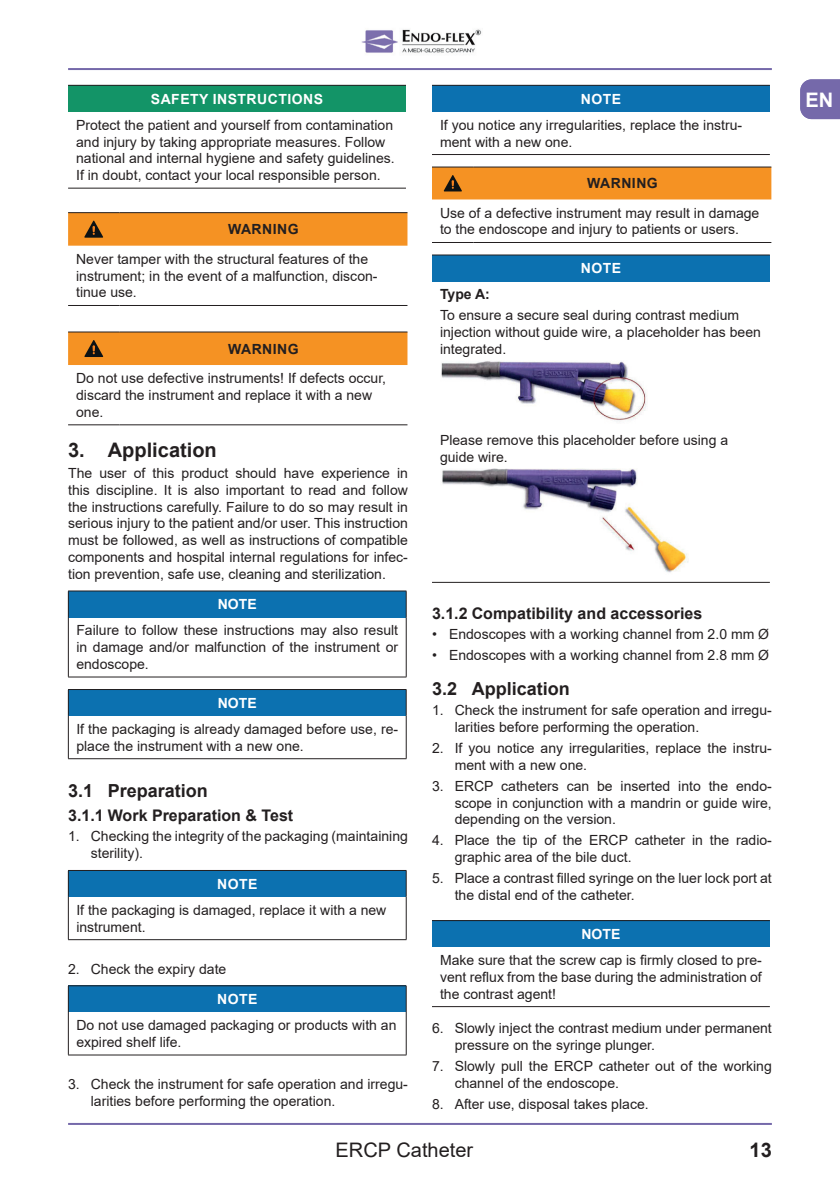
<style>
.page{position:relative;width:840px;height:1191px;background:#fff}
.page>*{position:absolute;margin:0;border:0;box-sizing:border-box;transform-origin:0 0}
.t1{font:700 20px "Arial";color:#231f20}
.t2{font:20px "Arial";color:#231f20}
.t3{font:700 20px "Arial";color:#fff}
.t4{font:700 18px "Arial";color:#231f20}
.t5{font:700 16px "Arial";color:#231f20}
.t6{font:14px/16.8px "Arial";color:#231f20}
.t7{font:700 14px "Arial";letter-spacing:.035em;color:#fff}
.t8{font:700 14px "Arial";letter-spacing:.035em;color:#231f20}
</style>
<div class="page">
<hr style="left:68px;top:1123px;width:703px;height:2px;background:#7569aa">
<hr style="left:68px;top:68px;width:703px;height:2px;background:#7569aa">
<img style="left:361px;top:29px;width:121px;height:24px">
<svg style="left:800px;top:79px;width:39px;height:40px;background:#7a6fad"></svg>
<div style="left:68px;top:85px;width:338px;height:26px;background:#139467"></div>
<hr style="left:68px;top:85px;width:338px;height:1px;background:#231f20">
<hr style="left:68px;top:188px;width:338px;height:1px;background:#231f20">
<hr style="left:68px;top:305px;width:51px;height:1px;background:#231f20">
<hr style="left:119px;top:305px;width:288px;height:1px;background:#231f20">
<hr style="left:68px;top:212px;width:51px;height:1px;background:#231f20">
<hr style="left:119px;top:212px;width:288px;height:1px;background:#231f20">
<svg style="left:68px;top:213px;width:339px;height:33px;background:#f09024"></svg>
<hr style="left:68px;top:424px;width:51px;height:1px;background:#231f20">
<hr style="left:119px;top:424px;width:288px;height:1px;background:#231f20">
<div style="left:68px;top:332px;width:339px;height:33px;background:#f59223"></div>
<div style="left:68px;top:591px;width:338px;height:26px;background:#0c71b0"></div>
<hr style="left:68px;top:590px;width:338px;height:1px;background:#231f20">
<svg style="left:68px;top:591px;width:1px;height:26px"></svg>
<svg style="left:405px;top:591px;width:1px;height:26px"></svg>
<hr style="left:68px;top:617px;width:1px;height:60px;background:#231f20">
<hr style="left:405px;top:617px;width:1px;height:60px;background:#231f20">
<hr style="left:68px;top:676px;width:338px;height:1px;background:#231f20">
<div style="left:68px;top:689px;width:338px;height:26px;background:#0c71b0"></div>
<hr style="left:68px;top:689px;width:338px;height:1px;background:#231f20">
<svg style="left:68px;top:690px;width:1px;height:25px"></svg>
<svg style="left:405px;top:690px;width:1px;height:25px"></svg>
<hr style="left:68px;top:715px;width:1px;height:43px;background:#231f20">
<hr style="left:405px;top:715px;width:1px;height:43px;background:#231f20">
<hr style="left:68px;top:758px;width:338px;height:1px;background:#231f20">
<div style="left:68px;top:870px;width:338px;height:26px;background:#0c71b0"></div>
<hr style="left:68px;top:870px;width:338px;height:1px;background:#231f20">
<svg style="left:68px;top:870px;width:1px;height:26px"></svg>
<svg style="left:405px;top:871px;width:1px;height:25px"></svg>
<hr style="left:68px;top:896px;width:1px;height:43px;background:#231f20">
<hr style="left:405px;top:896px;width:1px;height:43px;background:#231f20">
<hr style="left:68px;top:939px;width:338px;height:1px;background:#231f20">
<div style="left:68px;top:985px;width:338px;height:27px;background:#0c71b0"></div>
<hr style="left:68px;top:985px;width:338px;height:1px;background:#231f20">
<svg style="left:68px;top:986px;width:1px;height:26px"></svg>
<svg style="left:405px;top:986px;width:1px;height:26px"></svg>
<hr style="left:68px;top:1012px;width:1px;height:42px;background:#231f20">
<hr style="left:405px;top:1012px;width:1px;height:42px;background:#231f20">
<hr style="left:68px;top:1054px;width:338px;height:1px;background:#231f20">
<div style="left:432px;top:85px;width:337px;height:26px;background:#0c71b0"></div>
<hr style="left:432px;top:85px;width:337px;height:1px;background:#231f20">
<hr style="left:432px;top:154px;width:337px;height:1px;background:#231f20">
<hr style="left:432px;top:242px;width:41px;height:1px;background:#231f20">
<hr style="left:473px;top:242px;width:298px;height:1px;background:#231f20">
<div style="left:432px;top:167px;width:339px;height:32px;background:#f59223"></div>
<div style="left:432px;top:255px;width:337px;height:26px;background:#0c71b0"></div>
<hr style="left:432px;top:255px;width:337px;height:1px;background:#231f20">
<hr style="left:432px;top:582px;width:337px;height:1px;background:#231f20">
<img style="left:441px;top:361px;width:206px;height:60px">
<img style="left:442px;top:468px;width:246px;height:105px">
<div style="left:432px;top:920px;width:337px;height:26px;background:#0c71b0"></div>
<hr style="left:432px;top:920px;width:337px;height:1px;background:#231f20">
<hr style="left:432px;top:1006px;width:337px;height:1px;background:#231f20">
<p class="t7" style="left:151px;top:89px;width:174px">SAFETY INSTRUCTIONS</p>
<h1 class="t3" style="left:804px;top:85px;width:29px">EN</h1>
<p class="t6" style="left:76px;top:116px;width:320px">Protect the patient and yourself from contamination and injury by taking appropriate measures. Follow national and internal hygiene and safety guidelines.<br>If in doubt, contact your local responsible person.</p>
<p class="t7" style="left:580px;top:89px;width:42px">NOTE</p>
<p class="t6" style="left:440px;top:116px;width:303px">If you notice any irregularities, replace the instru&shy;ment with a new one.</p>
<p class="t8" style="left:587px;top:174px;width:72px">WARNING</p>
<p class="t6" style="left:440px;top:204px;width:321px">Use of a defective instrument may result in damage to the endoscope and injury to patients or users.</p>
<p class="t7" style="left:580px;top:258px;width:42px">NOTE</p>
<p class="t8" style="left:440px;top:285px;width:51px">Type A:</p>
<p class="t6" style="left:440px;top:307px;width:322px">To ensure a secure seal during contrast medium injection without guide wire, a placeholder has been integrated.</p>
<p class="t8" style="left:228px;top:219px;width:72px">WARNING</p>
<p class="t6" style="left:76px;top:250px;width:303px">Never tamper with the structural features of the instrument; in the event of a malfunction, discon&shy;tinue use.</p>
<p class="t8" style="left:228px;top:339px;width:72px">WARNING</p>
<p class="t6" style="left:76px;top:370px;width:311px">Do not use defective instruments! If defects occur, discard the instrument and replace it with a new one.</p>
<h1 class="t1" style="left:68px;top:436px;width:150px">3. Application</h1>
<p class="t6" style="left:68px;top:464px;width:341px;text-align:justify">The user of this product should have experience in this discipline. It is also important to read and follow the instructions carefully. Failure to do so may result in serious injury to the patient and/or user. This instruction must be followed, as well as instructions of compatible components and hospital internal regulations for infec&shy;tion prevention, safe use, cleaning and sterilization.</p>
<p class="t7" style="left:218px;top:594px;width:40px">NOTE</p>
<p class="t6" style="left:76px;top:622px;width:323px;text-align:justify">Failure to follow these instructions may also result in damage and/or malfunction of the instrument or endoscope.</p>
<p class="t7" style="left:218px;top:693px;width:40px">NOTE</p>
<p class="t6" style="left:76px;top:720px;width:323px">If the packaging is already damaged before use, re&shy;place the instrument with a new one.</p>
<p class="t4" style="left:68px;top:778px;width:141px">3.1 Preparation</p>
<p class="t5" style="left:68px;top:803px;width:226px">3.1.1 Work Preparation &amp; Test</p>
<p class="t6" style="left:91px;top:828px;width:318px;text-indent:-23px">1. Checking the integrity of the packaging (maintaining sterility).</p>
<p class="t7" style="left:217px;top:874px;width:42px">NOTE</p>
<p class="t6" style="left:76px;top:901px;width:311px">If the packaging is damaged, replace it with a new instrument.</p>
<p class="t6" style="left:68px;top:960px;width:160px">2. Check the expiry date</p>
<p class="t7" style="left:217px;top:989px;width:42px">NOTE</p>
<p class="t6" style="left:76px;top:1016px;width:321px">Do not use damaged packaging or products with an expired shelf life.</p>
<p class="t6" style="left:91px;top:1075px;width:318px;text-indent:-23px">3. Check the instrument for safe operation and irregu&shy;larities before performing the operation.</p>
<p class="t6" style="left:440px;top:431px;width:289px">Please remove this placeholder before using a guide wire.</p>
<p class="t5" style="left:432px;top:602px;width:271px">3.1.2 Compatibility and accessories</p>
<p class="t6" style="left:432px;top:626px;width:338px">• Endoscopes with a working channel from 2.0 mm Ø</p>
<p class="t6" style="left:432px;top:647px;width:338px">• Endoscopes with a working channel from 2.8 mm Ø</p>
<p class="t4" style="left:432px;top:675px;width:139px">3.2 Application</p>
<p class="t6" style="left:454px;top:702px;width:318px;text-indent:-23px">1. Check the instrument for safe operation and irregu&shy;larities before performing the operation.</p>
<p class="t6" style="left:454px;top:739px;width:318px;text-indent:-23px">2. If you notice any irregularities, replace the instru&shy;ment with a new one.</p>
<p class="t6" style="left:454px;top:777px;width:318px;text-align:justify;text-indent:-23px">3. ERCP catheters can be inserted into the endo&shy;scope in conjunction with a mandrin or guide wire, depending on the version.</p>
<p class="t6" style="left:454px;top:831px;width:318px;text-indent:-23px">4. Place the tip of the ERCP catheter in the radio&shy;graphic area of the bile duct.</p>
<p class="t6" style="left:454px;top:869px;width:318px;text-indent:-23px">5. Place a contrast filled syringe on the luer lock port at the distal end of the catheter.</p>
<p class="t7" style="left:581px;top:924px;width:40px">NOTE</p>
<p class="t6" style="left:440px;top:951px;width:323px;text-align:justify">Make sure that the screw cap is firmly closed to pre&shy;vent reflux from the base during the administration of the contrast agent!</p>
<p class="t6" style="left:454px;top:1019px;width:318px;text-indent:-23px">6. Slowly inject the contrast medium under permanent pressure on the syringe plunger.</p>
<p class="t6" style="left:454px;top:1057px;width:318px;text-indent:-23px">7. Slowly pull the ERCP catheter out of the working channel of the endoscope.</p>
<p class="t6" style="left:432px;top:1095px;width:218px">8. After use, disposal takes place.</p>
<h1 class="t2" style="left:335px;top:1136px;width:139px">ERCP Catheter</h1>
<h1 class="t1" style="left:749px;top:1136px;width:24px">13</h1>
</div>
